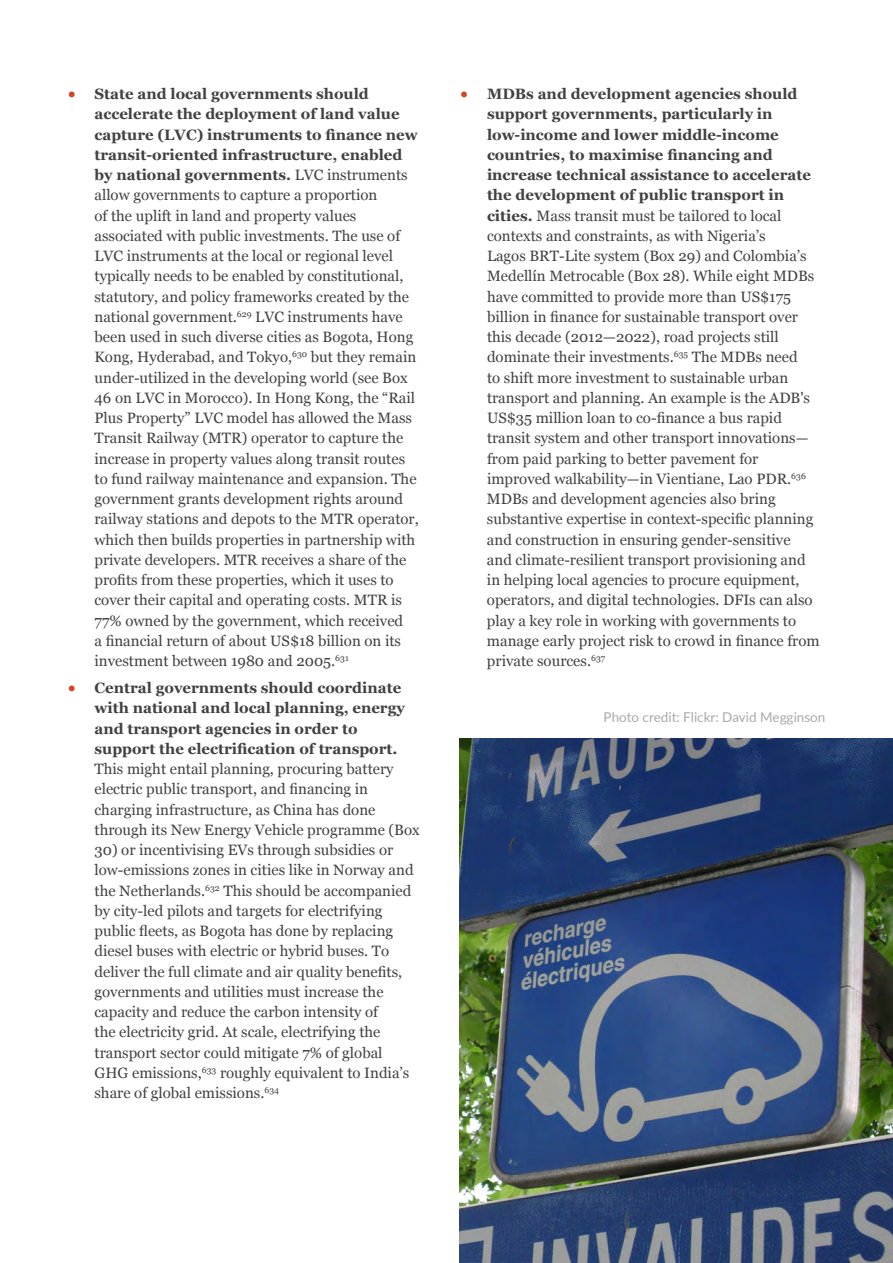
<style>
.page{position:relative;width:893px;height:1263px;background:#fff}
.page>*{position:absolute;margin:0;border:0;box-sizing:border-box;transform-origin:0 0}
.t1{font:15px/20.2px "Georgia";color:#414042}
.t2{font:700 15px/20.2px "Georgia";color:#414042}
.t3{font:13.5px "Lato";color:#a7a9ac}
.s1{font-family:"Lato";font-weight:500;color:#d44427}
.s2{font-weight:700}
</style>
<div class="page">
<img style="left:460px;top:739px;width:433px;height:524px">
<p class="t1" style="left:94px;top:84px;width:326px;text-indent:-27px"><span class="s1">•</span> <span class="s2">State and local governments should accelerate the deployment of land value capture (LVC) instruments to finance new transit-oriented infrastructure, enabled by national governments.</span> LVC instruments allow governments to capture a proportion<br>of the uplift in land and property values associated with public investments. The use of LVC instruments at the local or regional level typically needs to be enabled by constitutional, statutory, and policy frameworks created by the national government.<sup>629</sup> LVC instruments have been used in such diverse cities as Bogota, Hong Kong, Hyderabad, and Tokyo,<sup>630</sup> but they remain under-utilized in the developing world (see Box 46 on LVC in Morocco). In Hong Kong, the “Rail Plus Property” LVC model has allowed the Mass Transit Railway (MTR) operator to capture the increase in property values along transit routes to fund railway maintenance and expansion. The government grants development rights around railway stations and depots to the MTR operator, which then builds properties in partnership with private developers. MTR receives a share of the profits from these properties, which it uses to cover their capital and operating costs. MTR is 77% owned by the government, which received<br>a financial return of about US$18 billion on its investment between 1980 and 2005.<sup>631</sup></p>
<p class="t2" style="left:95px;top:678px;width:312px;text-indent:-27px"><span class="s1">•</span> Central governments should coordinate with national and local planning, energy and transport agencies in order to support the electrification of transport.</p>
<p class="t1" style="left:95px;top:759px;width:327px">This might entail planning, procuring battery electric public transport, and financing in charging infrastructure, as China has done through its New Energy Vehicle programme (Box</p>
<p class="t1" style="left:94px;top:840px;width:321px">30) or incentivising EVs through subsidies or low-emissions zones in cities like in Norway and the Netherlands.<sup>632</sup> This should be accompanied by city-led pilots and targets for electrifying public fleets, as Bogota has done by replacing diesel buses with electric or hybrid buses. To deliver the full climate and air quality benefits, governments and utilities must increase the capacity and reduce the carbon intensity of<br>the electricity grid. At scale, electrifying the transport sector could mitigate 7% of global GHG emissions,<sup>633</sup> roughly equivalent to India’s share of global emissions.<sup>634</sup></p>
<p class="t1" style="left:487px;top:84px;width:334px;text-indent:-27px"><span class="s1">•</span> <span class="s2">MDBs and development agencies should support governments, particularly in low-income and lower middle-income countries, to maximise financing and increase technical assistance to accelerate the development of public transport in cities.</span> Mass transit must be tailored to local contexts and constraints, as with Nigeria’s<br>Lagos BRT-Lite system (Box 29) and Colombia’s Medellín Metrocable (Box 28). While eight MDBs have committed to provide more than US$175 billion in finance for sustainable transport over this decade (2012—2022), road projects still dominate their investments.<sup>635</sup> The MDBs need<br>to shift more investment to sustainable urban transport and planning. An example is the ADB's US$35 million loan to co-finance a bus rapid transit system and other transport innovations— from paid parking to better pavement for improved walkability—in Vientiane, Lao PDR.<sup>636<br></sup>MDBs and development agencies also bring substantive expertise in context-specific planning and construction in ensuring gender-sensitive<br>and climate-resilient transport provisioning and in helping local agencies to procure equipment, operators, and digital technologies. DFIs can also play a key role in working with governments to manage early project risk to crowd in finance from private sources.<sup>637</sup></p>
<p class="t3" style="left:604px;top:708px;width:223px">Photo credit: Flickr: David Megginson</p>
</div>
